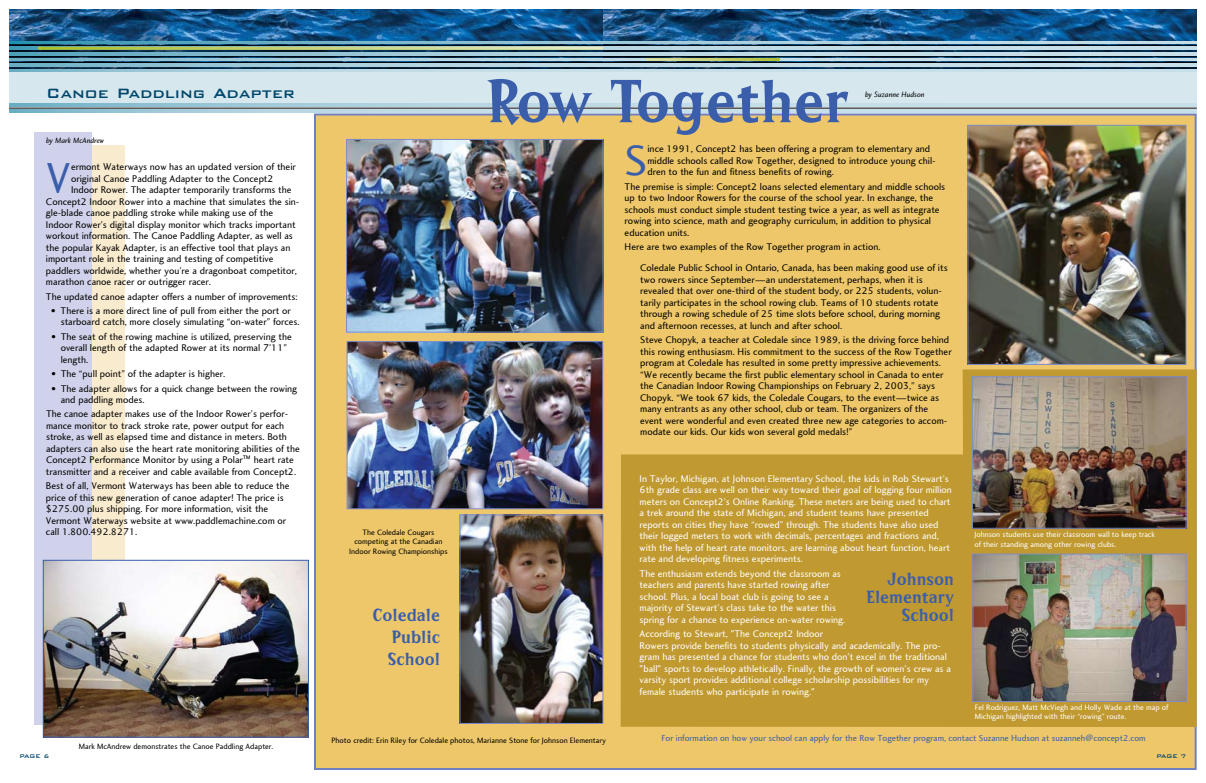
<style>
.page{position:relative;width:1206px;height:783px;background:#fff}
.page>*{position:absolute;margin:0;border:0;box-sizing:border-box;transform-origin:0 0}
.t1{font:62px "Sprocket BT";color:#3b5eab}
.t2{font:44.5px "Charlotte Sans Book Let Plain";color:#3b5eab}
.t3{font:18px/22px "Sprocket BT";color:#3b5eab;text-align:justify}
.t4{font:500 18px "Bank Gothic BT";color:#00476c}
.t5{font:10px/11.5px "Charlotte Sans Book Let Plain";color:#000}
.t6{font:10px/11.5px "Charlotte Sans Book Let Plain";color:#fff}
.t7{font:9px "Charlotte Sans Book Let Plain";color:#3b5eab}
.t8{font:8px/9.5px "Charlotte Sans Book Let Plain";color:#000;text-align:center}
.t9{font:8px/9.5px "Charlotte Sans Book Let Plain";color:#fff}
.t10{font:8px "Charlotte Sans Book Italic Plain";color:#000}
.t11{font:500 7px "Bank Gothic BT";letter-spacing:-.02em;color:#00476c}
</style>
<div class="page">
<img style="left:603px;top:9px;width:594px;height:61px">
<svg style="left:9px;top:9px;width:594px;height:61px;background:#215c8c"></svg>
<svg style="left:37px;top:107px;width:1136px;height:3px;background:#aab9be"></svg>
<svg style="left:9px;top:41px;width:1188px;height:3px;background:#8ec1d2"></svg>
<svg style="left:9px;top:47px;width:1188px;height:3px;background:#bcd9e4"></svg>
<svg style="left:9px;top:53px;width:1188px;height:2px;background:#a5cddb"></svg>
<svg style="left:9px;top:70px;width:1188px;height:2px;background:#bad8e3"></svg>
<svg style="left:9px;top:64px;width:1188px;height:3px;background:#b2d3e0"></svg>
<svg style="left:9px;top:58px;width:1188px;height:3px;background:#b0d2df"></svg>
<hr style="left:9px;top:68px;width:1188px;height:1px;background:#000">
<hr style="left:9px;top:62px;width:1188px;height:1px;background:#000">
<hr style="left:9px;top:56px;width:1188px;height:1px;background:#000">
<hr style="left:9px;top:51px;width:1188px;height:1px;background:#000">
<hr style="left:9px;top:45px;width:1188px;height:1px;background:#000">
<svg style="left:646px;top:57px;width:134px;height:5px"></svg>
<svg style="left:37px;top:46px;width:566px;height:4px;background:#b7cc87"></svg>
<div style="left:9px;top:72px;width:1188px;height:32px;background:#d6e7ee"></div>
<svg style="left:9px;top:110px;width:1188px;height:2px;background:#bad8e3"></svg>
<svg style="left:9px;top:104px;width:1188px;height:3px;background:#b2d3e0"></svg>
<hr style="left:9px;top:108px;width:1188px;height:1px;background:#000">
<div style="left:92px;top:145px;width:33px;height:586px;background:#f9ebce"></div>
<div style="left:34px;top:132px;width:58px;height:592px;background:#cfd2ea"></div>
<div style="left:314px;top:113px;width:883px;height:657px;background:#edc769;border:2px solid #7180bf"></div>
<svg style="left:621px;top:370px;width:576px;height:357px;fill:#c09930"></svg>
<img style="left:349px;top:343px;width:252px;height:164px">
<div style="left:347px;top:341px;width:256px;height:168px;border:1px solid #828dc6"></div>
<img style="left:348px;top:141px;width:253px;height:189px">
<div style="left:346px;top:139px;width:257px;height:193px;border:1px solid #828dc6"></div>
<img style="left:970px;top:127px;width:214px;height:236px">
<div style="left:968px;top:125px;width:218px;height:240px;border:1px solid #828dc6"></div>
<img style="left:974px;top:379px;width:210px;height:148px">
<div style="left:972px;top:377px;width:214px;height:152px;border:1px solid #828dc6"></div>
<img style="left:975px;top:556px;width:209px;height:144px">
<div style="left:973px;top:554px;width:213px;height:148px;border:1px solid #828dc6"></div>
<img style="left:462px;top:517px;width:139px;height:205px">
<div style="left:460px;top:515px;width:143px;height:209px;border:1px solid #828dc6"></div>
<img style="left:45px;top:562px;width:262px;height:174px">
<div style="left:43px;top:560px;width:266px;height:178px;border:1px solid #3b5eab"></div>
<h3 class="t4" style="left:46px;top:83px;width:250px">Canoe Paddling Adapter</h3>
<p class="t10" style="left:46px;top:136px;width:60px">by Mark McAndrew</p>
<h2 class="t2" style="left:46px;top:153px;width:27px">V</h2>
<p class="t5" style="left:71px;top:161px;width:226px">ermont Waterways now has an updated version of their</p>
<p class="t5" style="left:71px;top:173px;width:204px">original Canoe Paddling Adapter to the Concept2</p>
<p class="t5" style="left:71px;top:184px;width:222px">Indoor Rower. The adapter temporarily transforms the</p>
<p class="t5" style="left:46px;top:196px;width:255px">Concept2 Indoor Rower into a machine that simulates the sin-</p>
<p class="t5" style="left:46px;top:207px;width:229px">gle-blade canoe paddling stroke while making use of the</p>
<p class="t5" style="left:46px;top:219px;width:251px">Indoor Rower’s digital display monitor which tracks important</p>
<p class="t5" style="left:46px;top:230px;width:248px">workout information. The Canoe Paddling Adapter, as well as</p>
<p class="t5" style="left:46px;top:242px;width:246px">the popular Kayak Adapter, is an effective tool that plays an</p>
<p class="t5" style="left:46px;top:253px;width:229px">important role in the training and testing of competitive</p>
<p class="t5" style="left:46px;top:265px;width:252px">paddlers worldwide, whether you’re a dragonboat competitor,</p>
<p class="t5" style="left:46px;top:276px;width:167px">marathon canoe racer or outrigger racer.</p>
<p class="t5" style="left:46px;top:291px;width:253px">The updated canoe adapter offers a number of improvements:</p>
<p class="t5" style="left:61px;top:305px;width:241px;text-indent:-9px">• There is a more direct line of pull from either the port or starboard catch, more closely simulating “on-water” forces.</p>
<p class="t5" style="left:61px;top:331px;width:233px;text-indent:-9px">• The seat of the rowing machine is utilized, preserving the overall length of the adapted Rower at its normal 7’11” length.</p>
<p class="t5" style="left:51px;top:368px;width:175px">• The “pull point” of the adapter is higher.</p>
<p class="t5" style="left:61px;top:383px;width:238px;text-indent:-9px">• The adapter allows for a quick change between the rowing and paddling modes.</p>
<p class="t5" style="left:46px;top:409px;width:255px">The canoe adapter makes use of the Indoor Rower’s perfor&shy;mance monitor to track stroke rate, power output for each stroke, as well as elapsed time and distance in meters. Both adapters can also use the heart rate monitoring abilities of the Concept2 Performance Monitor by using a Polar<sup>™</sup> heart rate transmitter and a receiver and cable available from Concept2.</p>
<p class="t5" style="left:46px;top:480px;width:245px">Best of all, Vermont Waterways has been able to reduce the price of this new generation of canoe adapter! The price is $275.00 plus shipping. For more information, visit the Vermont Waterways website at www.paddlemachine.com or call 1.800.492.8271.</p>
<p class="t8" style="left:79px;top:742px;width:196px">Mark McAndrew demonstrates the Canoe Paddling Adapter.</p>
<h1 class="t1" style="left:486px;top:62px;width:364px">Row Together</h1>
<p class="t10" style="left:865px;top:90px;width:61px">by Suzanne Hudson</p>
<h2 class="t2" style="left:625px;top:135px;width:24px">S</h2>
<p class="t5" style="left:648px;top:143px;width:290px">ince 1991, Concept2 has been offering a program to elementary and middle schools called Row Together, designed to introduce young chil&shy;dren to the fun and fitness benefits of rowing.</p>
<p class="t5" style="left:625px;top:181px;width:322px">The premise is simple: Concept2 loans selected elementary and middle schools up to two Indoor Rowers for the course of the school year. In exchange, the schools must conduct simple student testing twice a year, as well as integrate rowing into science, math and geography curriculum, in addition to physical education units.</p>
<p class="t5" style="left:625px;top:241px;width:257px">Here are two examples of the Row Together program in action.</p>
<p class="t8" style="left:349px;top:528px;width:100px">The Coledale Cougars competing at the Canadian<br>Indoor Rowing Championships</p>
<h3 class="t3" style="left:388px;top:604px;width:54px;text-indent:-15px">Coledale Public School</h3>
<p class="t8" style="left:332px;top:736px;width:276px">Photo credit: Erin Riley for Coledale photos, Marianne Stone for Johnson Elementary</p>
<p class="t5" style="left:640px;top:262px;width:309px">Coledale Public School in Ontario, Canada, has been making good use of its two rowers since September—an understatement, perhaps, when it is revealed that over one-third of the student body, or 225 students, volun&shy;tarily participates in the school rowing club. Teams of 10 students rotate through a rowing schedule of 25 time slots before school, during morning and afternoon recesses, at lunch and after school.</p>
<p class="t5" style="left:640px;top:334px;width:313px">Steve Chopyk, a teacher at Coledale since 1989, is the driving force behind this rowing enthusiasm. His commitment to the success of the Row Together program at Coledale has resulted in some pretty impressive achievements. “We recently became the first public elementary school in Canada to enter the Canadian Indoor Rowing Championships on February 2, 2003,” says Chopyk. “We took 67 kids, the Coledale Cougars, to the event—twice as many entrants as any other school, club or team. The organizers of the event were wonderful and even created three new age categories to accom&shy;modate our kids. Our kids won several gold medals!”</p>
<p class="t6" style="left:640px;top:473px;width:314px">In Taylor, Michigan, at Johnson Elementary School, the kids in Rob Stewart’s 6th grade class are well on their way toward their goal of logging four million meters on Concept2’s Online Ranking. These meters are being used to chart a trek around the state of Michigan, and student teams have presented reports on cities they have “rowed” through. The students have also used their logged meters to work with decimals, percentages and fractions and, with the help of heart rate monitors, are learning about heart function, heart rate and developing fitness experiments.</p>
<p class="t6" style="left:640px;top:568px;width:207px">The enthusiasm extends beyond the classroom as teachers and parents have started rowing after school. Plus, a local boat club is going to see a majority of Stewart’s class take to the water this spring for a chance to experience on-water rowing.</p>
<p class="t6" style="left:640px;top:628px;width:313px">According to Stewart, "The Concept2 Indoor<br>Rowers provide benefits to students physically and academically. The pro&shy;gram has presented a chance for students who don't excel in the traditional "ball" sports to develop athletically. Finally, the growth of women's crew as a varsity sport provides additional college scholarship possibilities for my female students who participate in rowing."</p>
<h3 class="t3" style="left:866px;top:570px;width:89px;line-height:18px;text-align:right">Johnson<br>Elementary<br>School</h3>
<p class="t9" style="left:974px;top:530px;width:182px">Johnson students use their classroom wall to keep track of their standing among other rowing clubs.</p>
<p class="t9" style="left:975px;top:703px;width:195px">Fel Rodriguez, Matt McViegh and Holly Wade at the map of<br>Michigan highlighted with their “rowing” route.</p>
<p class="t7" style="left:661px;top:733px;width:486px">For information on how your school can apply for the Row Together program, contact Suzanne Hudson at suzanneh@concept2.com</p>
<p class="t11" style="left:20px;top:753px;width:31px">PAGE 6</p>
<p class="t11" style="left:1157px;top:753px;width:31px">PAGE 7</p>
</div>
